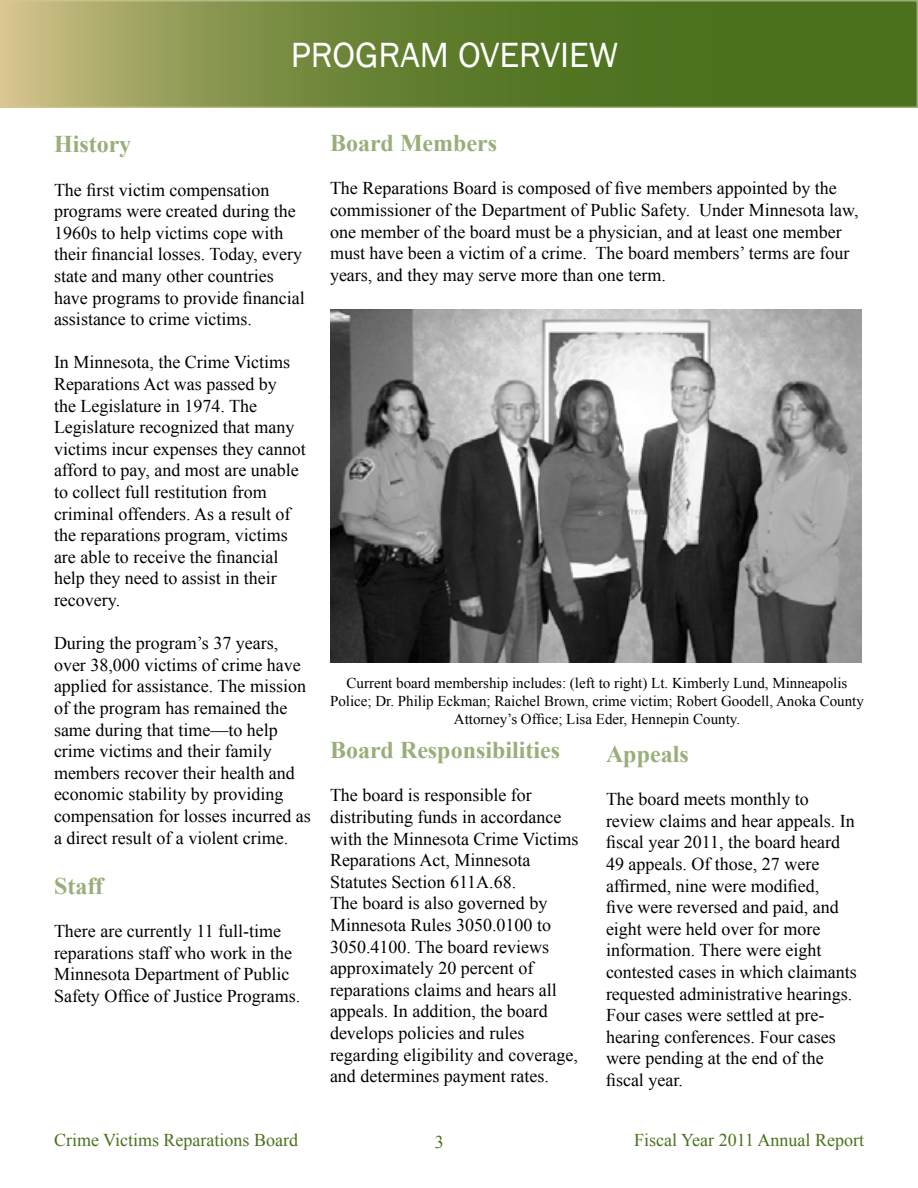
<style>
.page{position:relative;width:918px;height:1188px;background:#fff}
.page>*{position:absolute;margin:0;border:0;box-sizing:border-box;transform-origin:0 0}
.t1{font:36px "Franklin Gothic";color:#fff}
.t2{font:700 24px "Times New Roman";color:#99ae7a}
.t3{font:18px/21.6px "Times New Roman";color:#000}
.t4{font:18px "Times New Roman";color:#4b711d}
.t5{font:15px/18px "Times New Roman";color:#000;text-align:center}
</style>
<div class="page">
<svg style="left:0;top:0;width:918px;height:108px;background:#6f873b"></svg>
<img style="left:330px;top:309px;width:532px;height:354px">
<h1 class="t1" style="left:291px;top:32px;width:329px">PROGRAM OVERVIEW</h1>
<h2 class="t2" style="left:54px;top:128px;width:79px">History</h2>
<p class="t3" style="left:54px;top:179px;width:252px">The first victim compensation programs were created during the<br>1960s to help victims cope with their financial losses. Today, every state and many other countries have programs to provide financial assistance to crime victims.</p>
<p class="t3" style="left:54px;top:351px;width:253px">In Minnesota, the Crime Victims<br>Reparations Act was passed by<br>the Legislature in 1974. The<br>Legislature recognized that many victims incur expenses they cannot afford to pay, and most are unable to collect full restitution from criminal offenders. As a result of the reparations program, victims are able to receive the financial help they need to assist in their recovery.</p>
<p class="t3" style="left:54px;top:632px;width:258px">During the program’s 37 years, over 38,000 victims of crime have applied for assistance. The mission of the program has remained the same during that time—to help crime victims and their family members recover their health and economic stability by providing compensation for losses incurred as a direct result of a violent crime.</p>
<h2 class="t2" style="left:54px;top:869px;width:51px">Staff</h2>
<p class="t3" style="left:54px;top:920px;width:248px">There are currently 11 full-time reparations staff who work in the Minnesota Department of Public Safety Office of Justice Programs.</p>
<h2 class="t2" style="left:330px;top:127px;width:169px">Board Members</h2>
<p class="t3" style="left:330px;top:177px;width:530px">The Reparations Board is composed of five members appointed by the commissioner of the Department of Public Safety. Under Minnesota law, one member of the board must be a physician, and at least one member must have been a victim of a crime. The board members’ terms are four years, and they may serve more than one term.</p>
<p class="t5" style="left:330px;top:674px;width:535px">Current board membership includes: (left to right) Lt. Kimberly Lund, Minneapolis<br>Police; Dr. Philip Eckman; Raichel Brown, crime victim; Robert Goodell, Anoka County<br>Attorney’s Office; Lisa Eder, Hennepin County.</p>
<h2 class="t2" style="left:330px;top:734px;width:232px">Board Responsibilities</h2>
<p class="t3" style="left:330px;top:784px;width:250px">The board is responsible for distributing funds in accordance with the Minnesota Crime Victims<br>Reparations Act, Minnesota<br>Statutes Section 611A.68.<br>The board is also governed by<br>Minnesota Rules 3050.0100 to<br>3050.4100. The board reviews approximately 20 percent of reparations claims and hears all appeals. In addition, the board develops policies and rules regarding eligibility and coverage, and determines payment rates.</p>
<h2 class="t2" style="left:606px;top:737px;width:84px">Appeals</h2>
<p class="t3" style="left:606px;top:788px;width:252px">The board meets monthly to review claims and hear appeals. In fiscal year 2011, the board heard<br>49 appeals. Of those, 27 were affirmed, nine were modified,<br>five were reversed and paid, and eight were held over for more information. There were eight contested cases in which claimants requested administrative hearings.<br>Four cases were settled at pre&shy;hearing conferences. Four cases were pending at the end of the fiscal year.</p>
<p class="t4" style="left:54px;top:1128px;width:246px">Crime Victims Reparations Board</p>
<p class="t4" style="left:435px;top:1130px;width:10px">3</p>
<p class="t4" style="left:634px;top:1128px;width:231px">Fiscal Year 2011 Annual Report</p>
</div>
